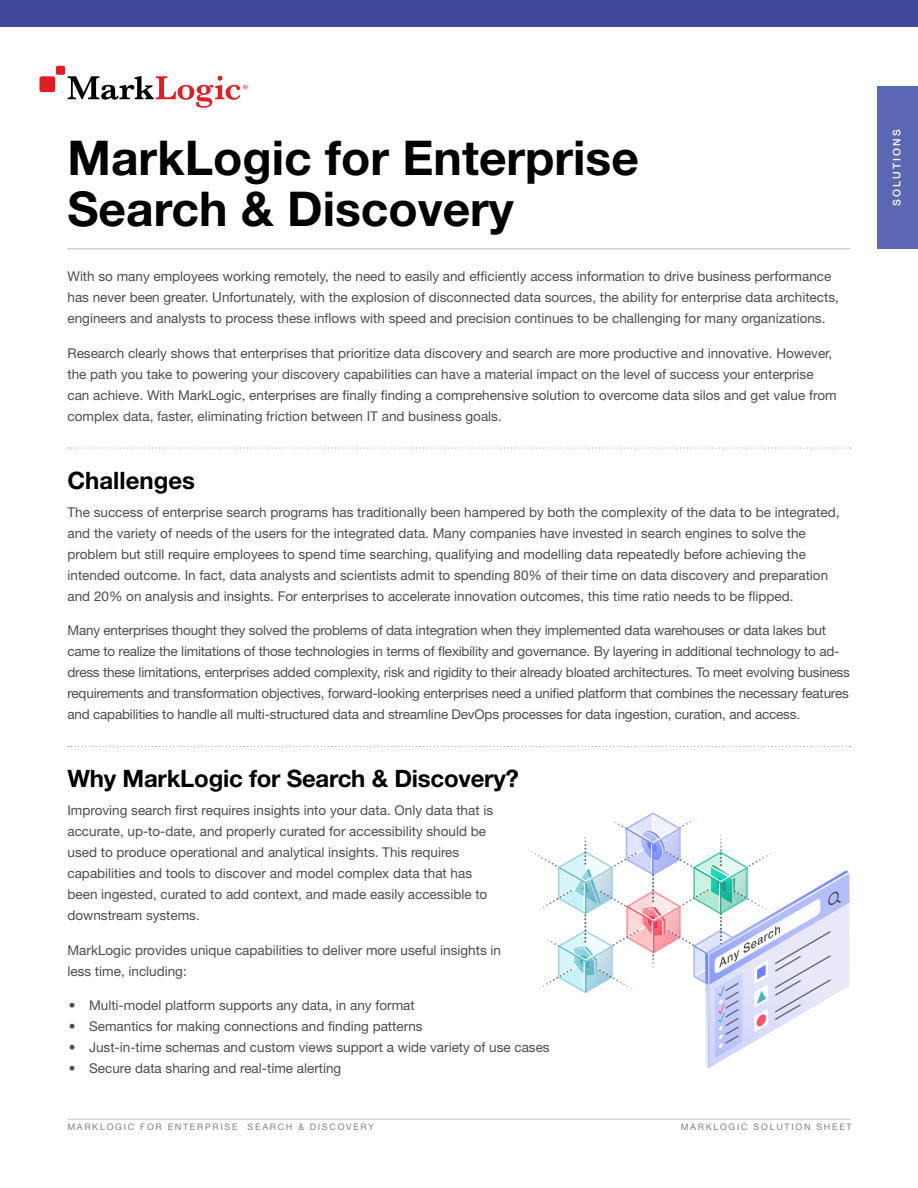
<style>
.page{position:relative;width:918px;height:1188px;background:#fff}
.page>*{position:absolute;margin:0;border:0;box-sizing:border-box;transform-origin:0 0}
.t1{font:700 48px/51px "Helvetica Neue LT Pro";color:#000}
.t2{font:700 24px "Helvetica Neue LT Pro";letter-spacing:-.01em;color:#000}
.t3{font:13.5px/21px "Helvetica Neue LT Pro";color:#4d4d4f}
.t4{font:500 10.5px "Helvetica Neue LT Pro";letter-spacing:.2em;color:#fff}
.t5{font:9px "Helvetica Neue LT Pro";letter-spacing:.19em;color:#808285}
</style>
<div class="page">
<hr style="left:68px;top:1119px;width:783px;height:1px;background:#c7c8ca">
<hr style="left:68px;top:248px;width:782px;height:2px;background:#d1d3d4">
<svg style="left:68px;top:447px;width:783px;height:2px"></svg>
<svg style="left:68px;top:746px;width:783px;height:1px"></svg>
<svg style="left:528px;top:812px;width:321px;height:256px"></svg>
<div style="left:39px;top:76px;width:16px;height:16px;background:#e31b23;border-radius:2px"></div>
<div style="left:56px;top:66px;width:9px;height:9px;background:#e31b23;border-radius:2px"></div>
<svg style="left:68px;top:76px;width:180px;height:32px"></svg>
<div style="left:0;top:0;width:918px;height:27px;background:#40499c"></div>
<div style="left:878px;top:86px;width:40px;height:162px;background:#5a67b2"></div>
<h1 class="t1" style="left:68px;top:131px;width:573px">MarkLogic for Enterprise<br>Search &amp; Discovery</h1>
<p class="t3" style="left:68px;top:266px;width:773px">With so many employees working remotely, the need to easily and efficiently access information to drive business performance has never been greater. Unfortunately, with the explosion of disconnected data sources, the ability for enterprise data architects, engineers and analysts to process these inflows with speed and precision continues to be challenging for many organizations.</p>
<p class="t3" style="left:68px;top:342px;width:771px">Research clearly shows that enterprises that prioritize data discovery and search are more productive and innovative. H owever, the path you take to powering your discovery capabilities can have a material impact on the level of success your enterprise can achieve. With MarkLogic, enterprises are finally finding a comprehensive solution to overcome data silos and get value from complex data, faster, eliminating friction between IT and business goals.</p>
<h2 class="t2" style="left:68px;top:465px;width:129px">Challenges</h2>
<p class="t3" style="left:68px;top:501px;width:773px">The success of enterprise search programs has traditionally been hampered by both the complexity of the data to be integrated, and the variety of needs of the users for the integrated data. Many companies have invested in search engines to solve the problem but still require employees to spend time searching, qualifying and modelling data repeatedly before achieving the intended outcome. I n fact, data analysts and scientists admit to spending 80% of their time on data discovery and preparation and 20% on analysis and insights. For enterprises to accelerate innovation outcomes, this time ratio needs to be flipped.</p>
<p class="t3" style="left:68px;top:620px;width:784px">Many enterprises thought they solved the problems of data integration when they implemented data warehouses or data lakes but came to realize the limitations of those technologies in terms of flexibility and governance. By layering in additional technology to ad&shy;dress these limitations, enterprises added complexity, risk and rigidity to their already bloated architectures. To meet evolving business requirements and transformation objectives, forward-looking enterprises need a unified platform that combines the necessary features and capabilities to handle all multi-structured data and streamline DevOps processes for data ingestion, curation, and access.</p>
<h2 class="t2" style="left:68px;top:764px;width:453px">Why MarkLogic for Search &amp; Discovery?</h2>
<p class="t3" style="left:68px;top:800px;width:427px">I mproving search first requires insights into your data. Only data that is accurate, up-to-date, and properly curated for accessibility should be used to produce operational and analytical insights. This requires capabilities and tools to discover and model complex data that has been ingested, curated to add context, and made easily accessible to downstream systems.</p>
<p class="t3" style="left:68px;top:939px;width:435px">MarkLogic provides unique capabilities to deliver more useful insights in less time, including:</p>
<p class="t3" style="left:69px;top:995px;width:347px">• Multi-model platform supports any data, in any format</p>
<p class="t3" style="left:69px;top:1016px;width:355px">• Semantics for making connections and finding patterns</p>
<p class="t3" style="left:69px;top:1037px;width:482px">• Just-in-time schemas and custom views support a wide variety of use cases</p>
<p class="t3" style="left:69px;top:1058px;width:274px">• Secure data sharing and real-time alerting</p>
<p class="t5" style="left:67px;top:1121px;width:308px">MarkLogic for E nterpris e Search &amp; Dis covery</p>
<p class="t5" style="left:681px;top:1121px;width:172px">Marklogic Solution Sheet</p>
<p class="t4" style="left:891px;top:206px;width:78px;rotate:-90deg">Solutions</p>
</div>
